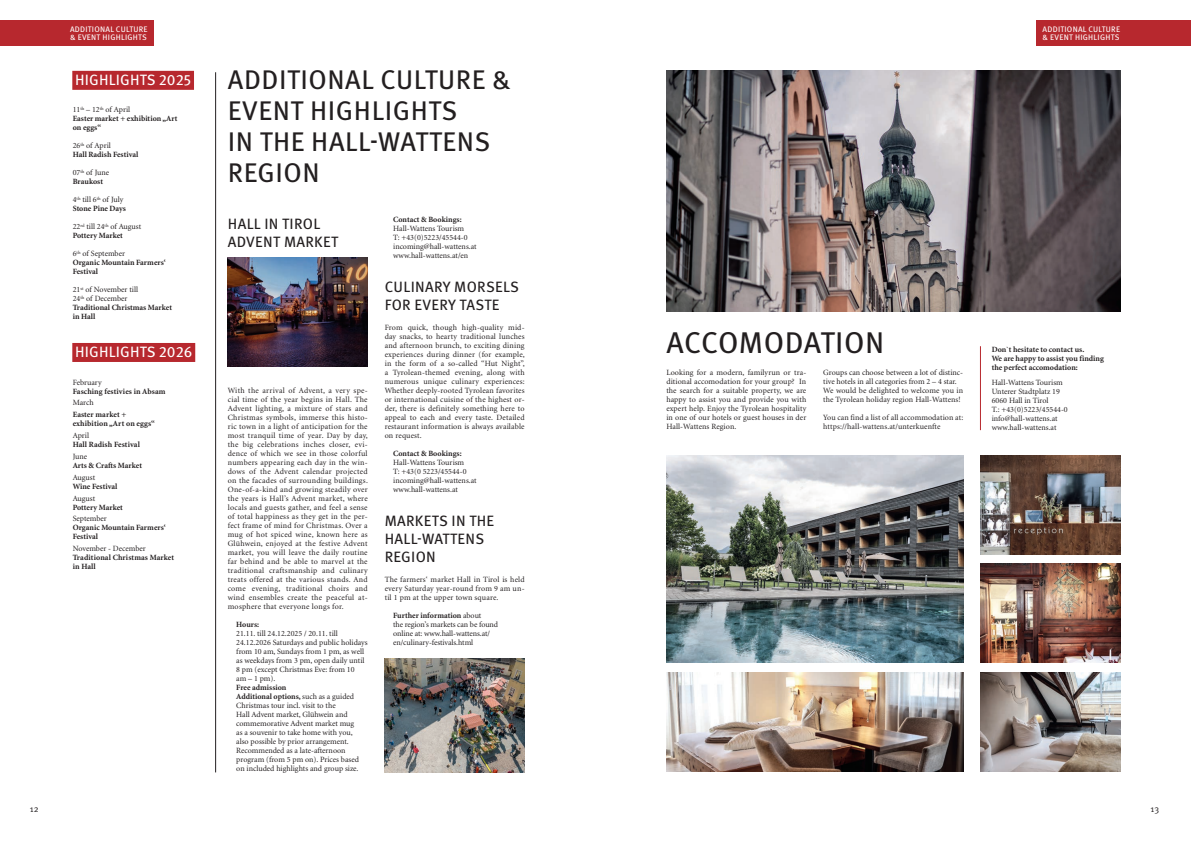
<style>
.page{position:relative;width:1191px;height:842px;background:#fff}
.page>*{position:absolute;margin:0;border:0;box-sizing:border-box;transform-origin:0 0}
.t1{font:30px "Meta Pro";letter-spacing:.015em;color:#231f20}
.t2{font:27px/31px "Meta Pro";letter-spacing:.02em;color:#231f20}
.t3{font:15px/18px "Meta Pro";letter-spacing:.02em;color:#231f20}
.t4{font:15px "Meta Pro";letter-spacing:.01em;color:#fff}
.t5{font:9px "Meta Pro Norm";color:#231f20}
.t6{font:8px/9px "Minion";color:#231f20}
.t7{font:700 8px/9px "Minion";color:#231f20}
.t8{font:8px/8px "Meta Pro";letter-spacing:.03em;color:#fff}
.s1{font-weight:400}
.s2{font-weight:700}
</style>
<div class="page">
<div style="left:1037px;top:20px;width:154px;height:26px;background:#b7282e"></div>
<div style="left:0;top:20px;width:153px;height:26px;background:#b7282e"></div>
<div style="left:72px;top:71px;width:122px;height:19px;background:#b7282e"></div>
<div style="left:72px;top:343px;width:123px;height:19px;background:#b7282e"></div>
<img style="left:385px;top:659px;width:139px;height:113px">
<hr style="left:980px;top:346px;width:1px;height:84px;background:#b7282e">
<img style="left:666px;top:71px;width:454px;height:241px">
<hr style="left:215px;top:72px;width:1px;height:700px;background:#231f20">
<img style="left:228px;top:258px;width:140px;height:108px">
<img style="left:666px;top:456px;width:297px;height:207px">
<img style="left:666px;top:672px;width:297px;height:99px">
<img style="left:980px;top:456px;width:140px;height:99px">
<img style="left:980px;top:564px;width:140px;height:99px">
<img style="left:980px;top:672px;width:140px;height:99px">
<p class="t8" style="left:70px;top:24px;width:79px">ADDITIONAL CULTURE &amp; EVENT HIGHLIGHTS</p>
<h3 class="t4" style="left:75px;top:69px;width:117px">HIGHLIGHTS 2025</h3>
<p class="t7" style="left:73px;top:106px;width:106px"><span class="s1">11</span><sup>th</sup> <span class="s1">– 12</span><sup>th</sup> <span class="s1">of April<br></span>Easter market + exhibition „Art on eggs“</p>
<p class="t7" style="left:73px;top:142px;width:67px"><span class="s1">26</span><sup>th</sup> <span class="s1">of April<br></span>Hall Radish Festival</p>
<p class="t6" style="left:73px;top:169px;width:38px">07<sup>th</sup> of June<br><span class="s2">Braukost</span></p>
<p class="t7" style="left:73px;top:196px;width:55px"><span class="s1">4</span><sup>th</sup> <span class="s1">till 6</span><sup>th</sup> <span class="s1">of July<br></span>Stone Pine Days</p>
<p class="t6" style="left:73px;top:223px;width:70px">22<sup>rd</sup> till 24<sup>th</sup> of August<br><span class="s2">Pottery Market</span></p>
<p class="t7" style="left:73px;top:250px;width:95px"><span class="s1">6</span><sup>th</sup> <span class="s1">of September<br></span>Organic Mountain Farmers‘<br>Festival</p>
<p class="t7" style="left:73px;top:286px;width:101px"><span class="s1">21</span><sup>st</sup> <span class="s1">of November till<br>24</span><sup>th</sup> <span class="s1">of December<br></span>Traditional Christmas Market in Hall</p>
<h3 class="t4" style="left:75px;top:341px;width:119px">HIGHLIGHTS 2026</h3>
<p class="t6" style="left:73px;top:378px;width:30px">February</p>
<p class="t7" style="left:73px;top:387px;width:94px">Fasching festivies in Absam</p>
<p class="t6" style="left:73px;top:399px;width:22px">March</p>
<p class="t7" style="left:73px;top:410px;width:84px">Easter market + exhibition „Art on eggs“</p>
<p class="t6" style="left:73px;top:431px;width:18px">April</p>
<p class="t7" style="left:73px;top:440px;width:69px">Hall Radish Festival</p>
<p class="t6" style="left:73px;top:452px;width:16px">June</p>
<p class="t7" style="left:73px;top:461px;width:71px">Arts &amp; Crafts Market</p>
<p class="t6" style="left:73px;top:473px;width:24px">August</p>
<p class="t7" style="left:73px;top:482px;width:46px">Wine Festival</p>
<p class="t6" style="left:73px;top:494px;width:24px">August</p>
<p class="t7" style="left:73px;top:503px;width:52px">Pottery Market</p>
<p class="t6" style="left:73px;top:515px;width:36px">September</p>
<p class="t7" style="left:73px;top:524px;width:95px">Organic Mountain Farmers‘<br>Festival</p>
<p class="t6" style="left:73px;top:544px;width:75px">November - December</p>
<p class="t7" style="left:73px;top:553px;width:103px">Traditional Christmas Market in Hall</p>
<h2 class="t2" style="left:228px;top:62px;width:284px">ADDITIONAL CULTURE &amp;<br>EVENT HIGHLIGHTS<br>IN THE HALL-WATTENS<br>REGION</h2>
<h3 class="t3" style="left:228px;top:214px;width:112px">HALL IN TIROL<br>ADVENT MARKET</h3>
<p class="t6" style="left:228px;top:386px;width:142px;text-align:justify">With the arrival of Advent, a very spe&shy;cial time of the year begins in Hall. The Advent lighting, a mixture of stars and Christmas symbols, immerse this histo&shy;ric town in a light of anticipation for the most tranquil time of year. Day by day, the big celebrations inches closer, evi&shy;dence of which we see in those colorful numbers appearing each day in the win&shy;dows of the Advent calendar projected on the facades of surrounding buildings.<br>One-of-a-kind and growing steadily over the years is Hall’s Advent market, where locals and guests gather, and feel a sense of total happiness as they get in the per&shy;fect frame of mind for Christmas. Over a mug of hot spiced wine, known here as Glühwein, enjoyed at the festive Advent market, you will leave the daily routine far behind and be able to marvel at the traditional craftsmanship and culinary treats offered at the various stands. And come evening, traditional choirs and wind ensembles create the peaceful at&shy;mosphere that everyone longs for.</p>
<p class="t7" style="left:236px;top:620px;width:24px">Hours:</p>
<p class="t6" style="left:236px;top:629px;width:133px">21.11. till 24.12.2025 / 20.11. till<br>24.12.2026 Saturdays and public holidays from 10 am, Sundays from 1 pm, as well as weekdays from 3 pm, open daily until<br>8 pm (except Christmas Eve: from 10<br>am – 1 pm).</p>
<p class="t6" style="left:236px;top:683px;width:124px"><span class="s2">Free admission<br>Additional options,</span> such as a guided<br>Christmas tour incl. visit to the<br>Hall Advent market, Glühwein and commemorative Advent market mug as a souvenir to take home with you, also possible by prior arrangement.<br>Recommended as a late-afternoon program (from 5 pm on). Prices based on included highlights and group size.</p>
<p class="t7" style="left:393px;top:215px;width:70px">Contact &amp; Bookings:</p>
<p class="t6" style="left:393px;top:224px;width:85px">Hall-Wattens Tourism<br>T: +43(0)5223/45544-0 incoming@hall-wattens.at www.hall-wattens.at/en</p>
<h3 class="t3" style="left:385px;top:277px;width:136px">CULINARY MORSELS<br>FOR EVERY TASTE</h3>
<p class="t6" style="left:385px;top:323px;width:142px;text-align:justify">From quick, though high-quality mid&shy;day snacks, to hearty traditional lunches and afternoon brunch, to exciting dining experiences during dinner (for example, in the form of a so-called “Hut Night”, a Tyrolean-themed evening, along with numerous unique culinary experiences:<br>Whether deeply-rooted Tyrolean favorites or international cuisine of the highest or&shy;der, there is definitely something here to appeal to each and every taste. Detailed restaurant information is always available on request.</p>
<p class="t7" style="left:393px;top:449px;width:70px">Contact &amp; Bookings:</p>
<p class="t6" style="left:393px;top:458px;width:85px">Hall-Wattens Tourism<br>T: +43(0 5223/45544-0 incoming@hall-wattens.at www.hall-wattens.at</p>
<h3 class="t3" style="left:385px;top:511px;width:111px">MARKETS IN THE<br>HALL-WATTENS<br>REGION</h3>
<p class="t6" style="left:385px;top:575px;width:141px;text-align:justify">The farmers‘ market Hall in Tirol is held every Saturday year-round from 9 am un&shy;til 1 pm at the upper town square.</p>
<p class="t6" style="left:393px;top:611px;width:106px"><span class="s2">Further information</span> about<br>the region’s markets can be found online at: www.hall-wattens.at/ en/culinary-festivals.html</p>
<p class="t8" style="left:1042px;top:24px;width:79px">ADDITIONAL CULTURE &amp; EVENT HIGHLIGHTS</p>
<h1 class="t1" style="left:666px;top:319px;width:219px">ACCOMODATION</h1>
<p class="t6" style="left:666px;top:368px;width:141px;text-align:justify">Looking for a modern, familyrun or tra&shy;ditional accomodation for your group? In the search for a suitable property, we are happy to assist you and provide you with expert help. Enjoy the Tyrolean hospitality in one of our hotels or guest houses in der Hall-Wattens Region.</p>
<p class="t6" style="left:823px;top:368px;width:141px">Groups can choose between a lot of distinc&shy;tive hotels in all categories from 2 – 4 star.<br>We would be delighted to welcome you in the Tyrolean holiday region Hall-Wattens!</p>
<p class="t6" style="left:823px;top:413px;width:141px">You can find a list of all accommodation at: https://hall-wattens.at/unterkuenfte</p>
<p class="t7" style="left:991px;top:345px;width:114px">Don`t hesitate to contact us.<br>We are happy to assist you finding the perfect accomodation:</p>
<p class="t6" style="left:991px;top:378px;width:77px">Hall-Wattens Tourism<br>Unterer Stadtplatz 19<br>6060 Hall in Tirol<br>T.: +43(0)5223/45544-0 info@hall-wattens.at www.hall-wattens.at</p>
<p class="t5" style="left:30px;top:802px;width:10px">12</p>
<p class="t5" style="left:1150px;top:802px;width:10px">13</p>
</div>
